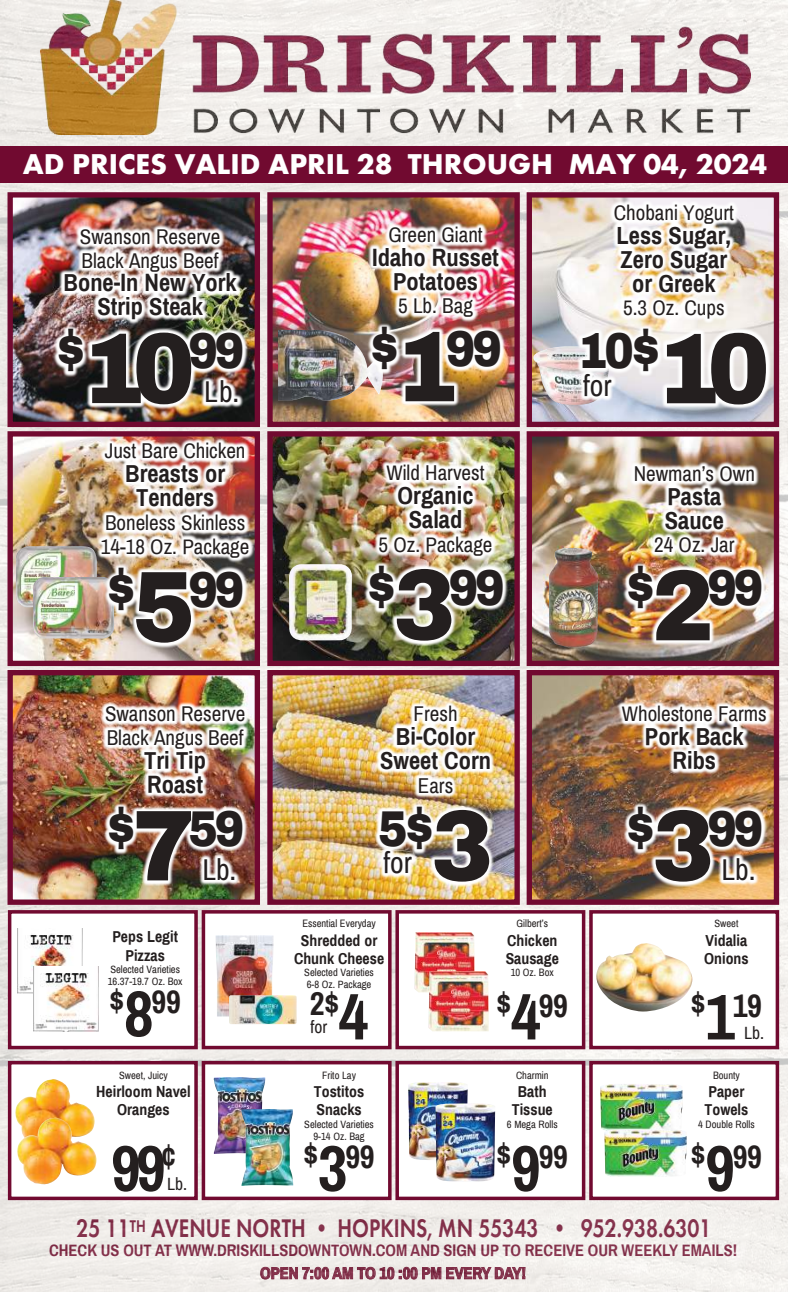
<style>
.page{position:relative;width:788px;height:1292px;background:#fff}
.page>*{position:absolute;margin:0;border:0;box-sizing:border-box;transform-origin:0 0}
.t1{font:900 100.62px "Archivo";color:#241f1f;scale:.93 1}
.t2{font:700 64.75px "Archivo Narrow";color:#241f1f}
.t3{font:900 50.31px "Archivo";letter-spacing:-.07em;color:#241f1f;scale:.88 1}
.t4{font:700 32.38px "Archivo Narrow";letter-spacing:-.01em;color:#241f1f}
.t5{font:700 29.75px "Futura PT";color:#fff}
.t6{font:29.75px "Archivo Narrow";color:#241f1f}
.t7{font:600 26.43px "Futura PT";color:#710a30;scale:.8 1}
.t8{font:700 24.5px/23.8px "Archivo Narrow";color:#241f1f;text-align:center}
.t9{font:21px/23.8px "Archivo Narrow";color:#241f1f}
.t10{font:17.5px "Archivo Narrow";color:#241f1f}
.t11{font:700 16.45px/22.5px "Archivo Narrow";color:#710a30;text-align:center}
.t12{font:700 15.75px/18.3px "Archivo Narrow";color:#241f1f;text-align:center}
.t13{font:10.5px/12.3px "Archivo Narrow";color:#241f1f}
.s1{font-size:100.62px}
.s2{font-size:64.75px}
</style>
<div class="page">
<img style="left:0;top:0;width:788px;height:1292px">
<div style="left:0;top:146px;width:788px;height:36px;background:#710a30"></div>
<div style="left:8px;top:910px;width:190px;height:139px;background:#fff;border:4px solid #710a30"></div>
<div style="left:8px;top:1061px;width:190px;height:139px;background:#fff;border:4px solid #710a30"></div>
<div style="left:202px;top:910px;width:189px;height:139px;background:#fff;border:4px solid #710a30"></div>
<div style="left:202px;top:1061px;width:189px;height:139px;background:#fff;border:4px solid #710a30"></div>
<div style="left:395px;top:910px;width:190px;height:139px;background:#fff;border:4px solid #710a30"></div>
<div style="left:395px;top:1061px;width:190px;height:139px;background:#fff;border:4px solid #710a30"></div>
<div style="left:589px;top:910px;width:190px;height:139px;background:#fff;border:4px solid #710a30"></div>
<div style="left:589px;top:1061px;width:190px;height:139px;background:#fff;border:4px solid #710a30"></div>
<img style="left:14px;top:198px;width:240px;height:223px">
<div style="left:8px;top:192px;width:252px;height:235px;border:5px solid #710a30"></div>
<img style="left:14px;top:437px;width:240px;height:223px">
<div style="left:8px;top:431px;width:252px;height:235px;border:5px solid #710a30"></div>
<img style="left:14px;top:676px;width:240px;height:223px">
<div style="left:8px;top:670px;width:252px;height:235px;border:5px solid #710a30"></div>
<img style="left:273px;top:198px;width:241px;height:223px">
<div style="left:267px;top:192px;width:253px;height:235px;border:5px solid #710a30"></div>
<img style="left:532px;top:198px;width:241px;height:223px">
<div style="left:526px;top:192px;width:253px;height:235px;border:5px solid #710a30"></div>
<img style="left:273px;top:437px;width:241px;height:223px">
<div style="left:267px;top:431px;width:253px;height:235px;border:5px solid #710a30"></div>
<img style="left:532px;top:437px;width:241px;height:223px">
<div style="left:526px;top:431px;width:253px;height:235px;border:5px solid #710a30"></div>
<img style="left:273px;top:676px;width:241px;height:223px">
<div style="left:267px;top:670px;width:253px;height:235px;border:5px solid #710a30"></div>
<img style="left:532px;top:676px;width:241px;height:223px">
<div style="left:526px;top:670px;width:253px;height:235px;border:5px solid #710a30"></div>
<img style="left:53px;top:224px;width:195px;height:186px">
<svg style="left:201px;top:375px;width:42px;height:33px"></svg>
<img style="left:100px;top:701px;width:150px;height:185px">
<svg style="left:199px;top:852px;width:41px;height:34px"></svg>
<img style="left:364px;top:459px;width:144px;height:187px">
<img style="left:374px;top:700px;width:121px;height:187px">
<img style="left:622px;top:461px;width:145px;height:185px">
<img style="left:616px;top:700px;width:156px;height:187px">
<svg style="left:718px;top:852px;width:41px;height:34px"></svg>
<svg style="left:378px;top:845px;width:39px;height:34px"></svg>
<img style="left:17px;top:928px;width:66px;height:65px">
<img style="left:33px;top:966px;width:65px;height:65px">
<img style="left:216px;top:935px;width:57px;height:81px">
<img style="left:229px;top:995px;width:67px;height:29px">
<img style="left:414px;top:932px;width:60px;height:60px">
<img style="left:428px;top:971px;width:60px;height:60px">
<img style="left:596px;top:943px;width:96px;height:68px">
<img style="left:15px;top:1079px;width:79px;height:38px">
<img style="left:16px;top:1117px;width:81px;height:68px">
<img style="left:214px;top:1077px;width:51px;height:77px">
<img style="left:241px;top:1109px;width:52px;height:76px">
<img style="left:408px;top:1082px;width:60px;height:78px">
<img style="left:435px;top:1103px;width:60px;height:78px">
<img style="left:600px;top:1084px;width:83px;height:46px">
<img style="left:604px;top:1129px;width:82px;height:48px">
<img style="left:548px;top:548px;width:50px;height:99px">
<img style="left:289px;top:564px;width:63px;height:76px">
<img style="left:15px;top:546px;width:81px;height:62px">
<img style="left:33px;top:577px;width:63px;height:62px">
<img style="left:96px;top:438px;width:158px;height:210px">
<img style="left:278px;top:330px;width:88px;height:71px">
<img style="left:366px;top:221px;width:139px;height:186px">
<img style="left:533px;top:346px;width:43px;height:59px">
<svg style="left:576px;top:200px;width:195px;height:210px"></svg>
<svg style="left:577px;top:368px;width:40px;height:34px"></svg>
<h3 class="t5" style="left:23px;top:145px;width:746px">AD PRICES VALID APRIL 28 THROUGH MAY 04, 2024</h3>
<p class="t9" style="left:80px;top:225px;width:142px">Swanson Reserve<br>Black Angus Beef</p>
<p class="t8" style="left:64px;top:271px;width:175px">Bone-In New York<br>Strip Steak</p>
<h3 class="t3" style="left:56px;top:320px;width:215px">$<span class="s1">10</span>99</h3>
<h3 class="t6" style="left:204px;top:374px;width:37px">Lb.</h3>
<p class="t9" style="left:105px;top:440px;width:142px">Just Bare Chicken</p>
<p class="t8" style="left:125px;top:462px;width:101px">Breasts or<br>Tenders</p>
<p class="t9" style="left:101px;top:511px;width:150px">Boneless Skinless<br>14-18 Oz. Package</p>
<h3 class="t3" style="left:106px;top:558px;width:158px">$<span class="s1">5</span>99</h3>
<p class="t9" style="left:105px;top:702px;width:142px">Swanson Reserve<br>Black Angus Beef</p>
<p class="t8" style="left:144px;top:748px;width:63px;text-align:left">Tri Tip<br>Roast</p>
<h3 class="t3" style="left:106px;top:797px;width:158px">$<span class="s1">7</span>59</h3>
<h3 class="t6" style="left:202px;top:851px;width:35px">Lb.</h3>
<p class="t12" style="left:112px;top:927px;width:67px">Peps Legit<br>Pizzas</p>
<p class="t13" style="left:108px;top:963px;width:76px">Selected Varieties<br>16.37-19.7 Oz. Box</p>
<h3 class="t4" style="left:109px;top:982px;width:73px">$<span class="s2">8</span>99</h3>
<p class="t13" style="left:119px;top:1069px;width:50px">Sweet, Juicy</p>
<p class="t12" style="left:96px;top:1082px;width:96px">Heirloom Navel<br>Oranges</p>
<h2 class="t2" style="left:111px;top:1128px;width:66px">99<sup>¢</sup></h2>
<p class="t10" style="left:167px;top:1173px;width:21px">Lb.</p>
<p class="t9" style="left:388px;top:223px;width:96px">Green Giant</p>
<p class="t8" style="left:372px;top:245px;width:128px">Idaho Russet<br>Potatoes</p>
<p class="t9" style="left:398px;top:295px;width:76px">5 Lb. Bag</p>
<h3 class="t3" style="left:369px;top:318px;width:152px">$<span class="s1">1</span>99</h3>
<p class="t9" style="left:386px;top:461px;width:100px">Wild Harvest</p>
<p class="t8" style="left:397px;top:483px;width:77px">Organic<br>Salad</p>
<p class="t9" style="left:378px;top:533px;width:115px">5 Oz. Package</p>
<h3 class="t3" style="left:366px;top:556px;width:158px">$<span class="s1">3</span>99</h3>
<p class="t9" style="left:613px;top:201px;width:122px">Chobani Yogurt</p>
<p class="t8" style="left:616px;top:224px;width:116px">Less Sugar,<br>Zero Sugar or Greek</p>
<p class="t9" style="left:623px;top:297px;width:103px">5.3 Oz. Cups</p>
<h3 class="t3" style="left:578px;top:320px;width:95px">10$</h3>
<h3 class="t6" style="left:583px;top:367px;width:30px">for</h3>
<h1 class="t1" style="left:657px;top:307px;width:123px">10</h1>
<p class="t9" style="left:633px;top:462px;width:123px">Newman’s Own</p>
<p class="t8" style="left:664px;top:484px;width:61px;text-align:left">Pasta<br>Sauce</p>
<p class="t9" style="left:654px;top:533px;width:82px">24 Oz. Jar</p>
<h3 class="t3" style="left:625px;top:557px;width:158px">$<span class="s1">2</span>99</h3>
<p class="t9" style="left:413px;top:702px;width:46px">Fresh</p>
<p class="t8" style="left:380px;top:724px;width:113px">Bi-Color<br>Sweet Corn</p>
<p class="t9" style="left:418px;top:773px;width:37px">Ears</p>
<h3 class="t3" style="left:378px;top:797px;width:132px">5$<span class="s1">3</span></h3>
<h3 class="t6" style="left:383px;top:845px;width:30px">for</h3>
<p class="t13" style="left:302px;top:917px;width:75px">Essential Everyday</p>
<p class="t12" style="left:294px;top:931px;width:92px">Shredded or<br>Chunk Cheese</p>
<p class="t13" style="left:304px;top:966px;width:71px">Selected Varieties<br>6-8 Oz. Package</p>
<h3 class="t4" style="left:310px;top:984px;width:60px">2$<span class="s2">4</span></h3>
<p class="t10" style="left:310px;top:1016px;width:18px">for</p>
<p class="t13" style="left:322px;top:1069px;width:35px">Frito Lay</p>
<p class="t12" style="left:314px;top:1082px;width:52px;text-align:left">Tostitos<br>Snacks</p>
<p class="t13" style="left:304px;top:1118px;width:71px;text-align:center">Selected Varieties<br>9-14 Oz. Bag</p>
<h3 class="t4" style="left:303px;top:1137px;width:73px">$<span class="s2">3</span>99</h3>
<p class="t13" style="left:516px;top:917px;width:33px">Gilbert’s</p>
<p class="t12" style="left:505px;top:931px;width:55px;text-align:left">Chicken<br>Sausage</p>
<p class="t13" style="left:510px;top:966px;width:45px">10 Oz. Box</p>
<h3 class="t4" style="left:496px;top:985px;width:73px">$<span class="s2">4</span>99</h3>
<p class="t13" style="left:516px;top:1069px;width:34px">Charmin</p>
<p class="t12" style="left:511px;top:1082px;width:42px">Bath<br>Tissue</p>
<p class="t13" style="left:507px;top:1118px;width:52px">6 Mega Rolls</p>
<h3 class="t4" style="left:496px;top:1137px;width:73px">$<span class="s2">9</span>99</h3>
<p class="t9" style="left:621px;top:702px;width:146px">Wholestone Farms</p>
<p class="t8" style="left:645px;top:724px;width:100px">Pork Back<br>Ribs</p>
<h3 class="t3" style="left:625px;top:797px;width:158px">$<span class="s1">3</span>99</h3>
<h3 class="t6" style="left:721px;top:851px;width:35px">Lb.</h3>
<p class="t13" style="left:714px;top:917px;width:25px">Sweet</p>
<p class="t12" style="left:704px;top:931px;width:46px;text-align:left">Vidalia<br>Onions</p>
<h3 class="t4" style="left:690px;top:985px;width:73px">$<span class="s2">1</span>19</h3>
<p class="t10" style="left:744px;top:1022px;width:21px">Lb.</p>
<p class="t13" style="left:713px;top:1069px;width:28px">Bounty</p>
<p class="t12" style="left:704px;top:1082px;width:45px;text-align:left">Paper<br>Towels</p>
<p class="t13" style="left:698px;top:1118px;width:58px">4 Double Rolls</p>
<h3 class="t4" style="left:690px;top:1137px;width:73px">$<span class="s2">9</span>99</h3>
<p class="t7" style="left:76px;top:1211px;width:795px">25 11<sup>TH</sup> AVENUE NORTH • HOPKINS, MN 55343 • 952.938.6301</p>
<p class="t11" style="left:49px;top:1239px;width:689px">CHECK US OUT AT WWW.DRISKILLSDOWNTOWN.COM AND SIGN UP TO RECEIVE OUR WEEKLY EMAILS!<br>OPEN 7:00 AM TO 10 :00 PM EVERY DAY!</p>
</div>
